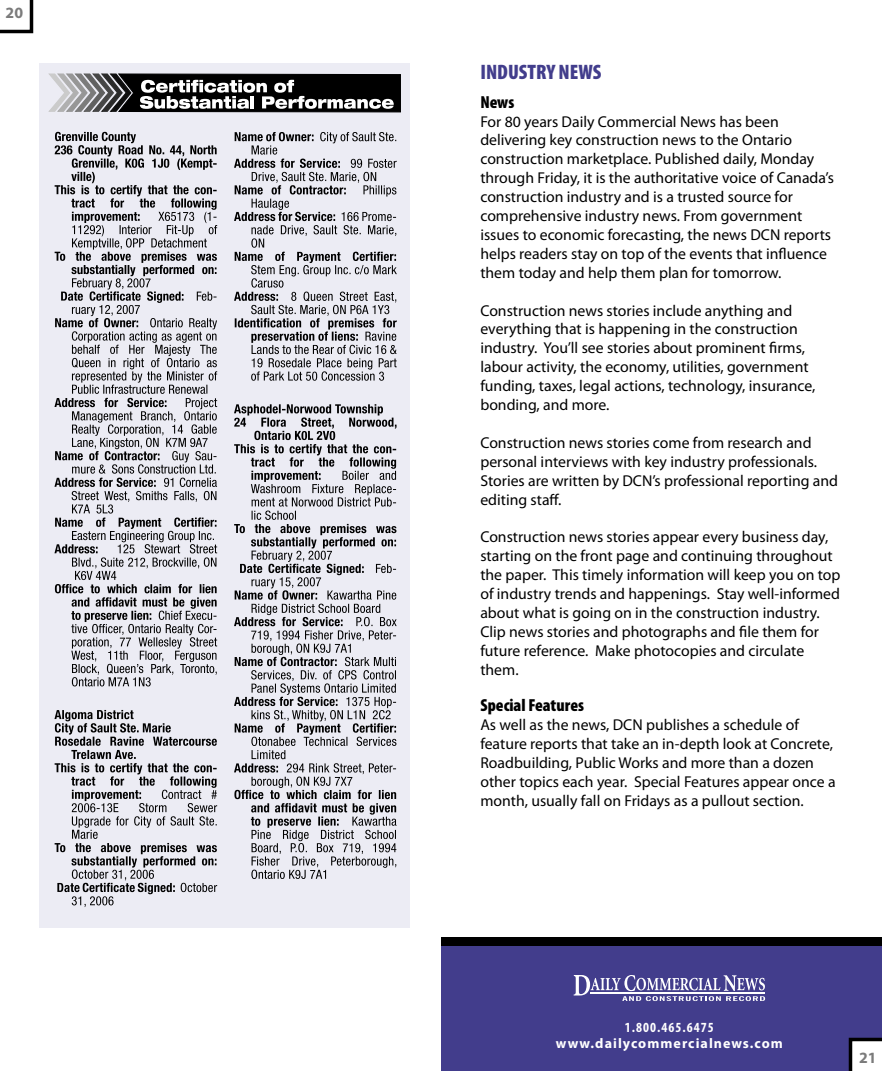
<style>
.page{position:relative;width:882px;height:1071px;background:#fff}
.page>*{position:absolute;margin:0;border:0;box-sizing:border-box;transform-origin:0 0}
.t1{font:900 condensed 21px "Myriad Pro";color:#423d8c}
.t2{font:900 condensed 17.5px "Myriad Pro";color:#000}
.t3{font:15.75px/18.9px "Myriad Pro";color:#000}
.t4{font:700 15.75px "Myriad Pro";color:#7b7b7b}
.t5{font:700 14px "Myriad Pro";letter-spacing:.075em;color:#fff}
.t6{font:700 condensed 14px "Myriad Pro";letter-spacing:.075em;color:#fff}
</style>
<div class="page">
<svg style="left:0;top:0;width:34px;height:34px"></svg>
<div style="left:441px;top:937px;width:441px;height:134px;background:#423d8c"></div>
<div style="left:441px;top:937px;width:441px;height:9px;background:#000"></div>
<svg style="left:574px;top:975px;width:191px;height:26px"></svg>
<svg style="left:848px;top:1037px;width:34px;height:34px"></svg>
<div style="left:39px;top:63px;width:371px;height:865px;background:#ececf4"></div>
<svg style="left:54px;top:132px;width:163px;height:554px"></svg>
<svg style="left:54px;top:710px;width:163px;height:197px"></svg>
<svg style="left:234px;top:132px;width:163px;height:249px"></svg>
<svg style="left:234px;top:404px;width:163px;height:475px"></svg>
<svg style="left:48px;top:74px;width:353px;height:38px;background:#555"></svg>
<p class="t4" style="left:6px;top:3px;width:19px">20</p>
<h1 class="t1" style="left:480px;top:58px;width:123px">INDUSTRY NEWS</h1>
<p class="t2" style="left:480px;top:91px;width:35px">News</p>
<p class="t3" style="left:480px;top:112px;width:355px">For 80 years Daily Commercial News has been delivering key construction news to the Ontario construction marketplace. Published daily, Monday through Friday, it is the authoritative voice of Canada’s construction industry and is a trusted source for comprehensive industry news. From government issues to economic forecasting, the news DCN reports helps readers stay on top of the events that influence them today and help them plan for tomorrow.</p>
<p class="t3" style="left:480px;top:301px;width:337px">Construction news stories include anything and everything that is happening in the construction industry. You’ll see stories about prominent firms, labour activity, the economy, utilities, government funding, taxes, legal actions, technology, insurance, bonding, and more.</p>
<p class="t3" style="left:480px;top:433px;width:359px">Construction news stories come from research and personal interviews with key industry professionals.<br>Stories are written by DCN’s professional reporting and editing staff.</p>
<p class="t3" style="left:480px;top:527px;width:362px">Construction news stories appear every business day, starting on the front page and continuing throughout the paper. This timely information will keep you on top of industry trends and happenings. Stay well-informed about what is going on in the construction industry.<br>Clip news stories and photographs and file them for future reference. Make photocopies and circulate them.</p>
<p class="t2" style="left:480px;top:694px;width:105px">Special Features</p>
<p class="t3" style="left:480px;top:715px;width:357px">As well as the news, DCN publishes a schedule of feature reports that take an in-depth look at Concrete, Roadbuilding, Public Works and more than a dozen other topics each year. Special Features appear once a month, usually fall on Fridays as a pullout section.</p>
<p class="t6" style="left:625px;top:1018px;width:91px">1.800.465.6475</p>
<p class="t5" style="left:556px;top:1035px;width:229px">www.dailycommercialnews.com</p>
<p class="t4" style="left:859px;top:1047px;width:9px">21</p>
</div>
